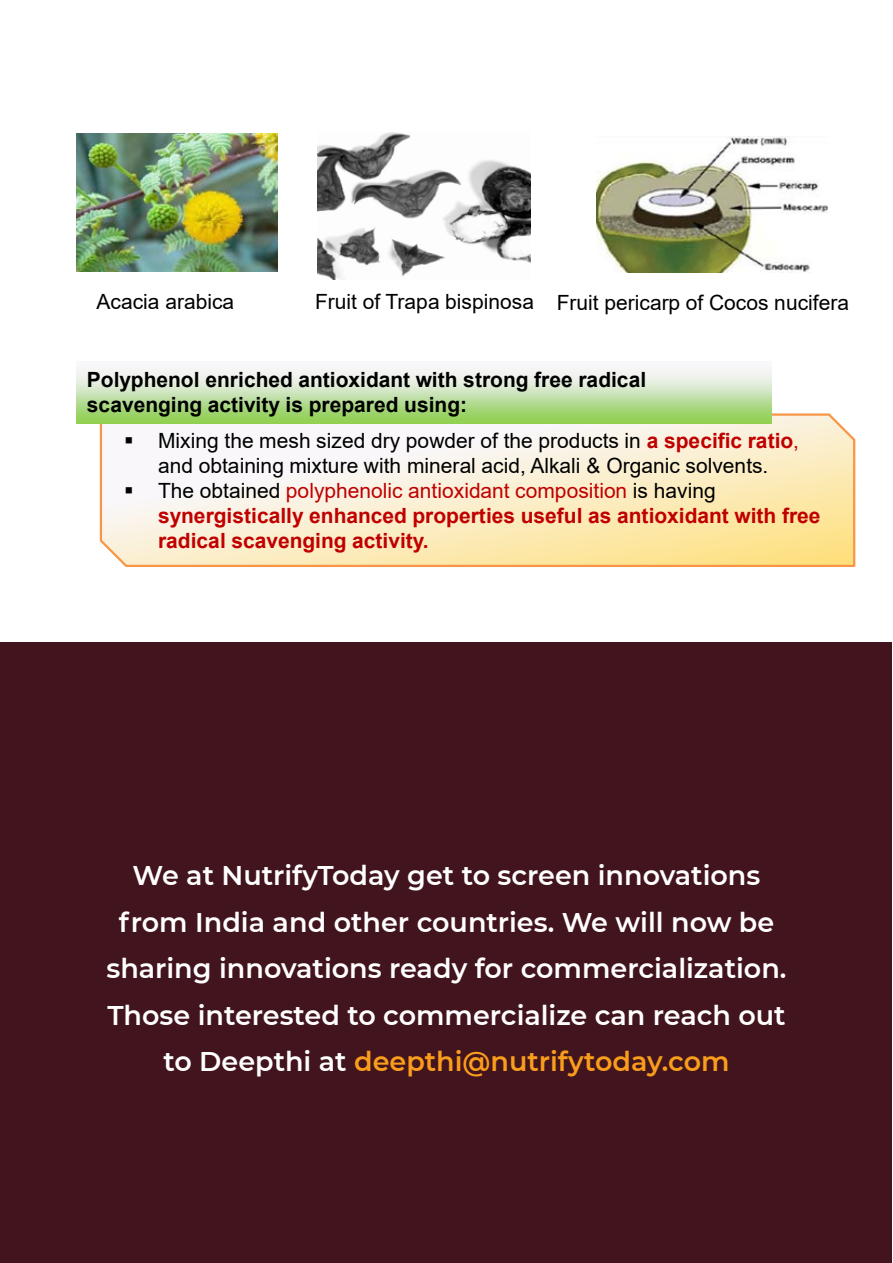
<style>
.page{position:relative;width:893px;height:1263px;background:#fff}
.page>*{position:absolute;margin:0;border:0;box-sizing:border-box;transform-origin:0 0}
.t1{font:600 27px/46.5px "Montserrat";color:#fff;text-align:center}
.t2{font:21px/25.2px "Arial";color:#000;text-align:center}
.t3{font:700 21px/25.2px "Arial";color:#c00000}
.t4{font:700 21px/25.2px "Arial";color:#000}
.s1{font-weight:700;color:#c00000}
.s2{color:#c00000}
.s3{color:#000}
.s4{font-weight:400;color:#000}
.s5{font-weight:400}
.s6{color:#f99d1c}
</style>
<div class="page">
<img style="left:76px;top:133px;width:202px;height:138px">
<img style="left:318px;top:132px;width:212px;height:148px">
<img style="left:596px;top:137px;width:232px;height:135px">
<svg style="left:99px;top:412px;width:757px;height:155px"></svg>
<div style="left:76px;top:361px;width:695px;height:62px;background:linear-gradient(to bottom,#fffcff,#90ce59)"></div>
<div style="left:0;top:642px;width:892px;height:621px;background:#42141d"></div>
<p class="t2" style="left:97px;top:289px;width:139px">Acacia arabica</p>
<p class="t2" style="left:315px;top:290px;width:535px">Fruit of Trapa bispinosa Fruit pericarp of Cocos nucifera</p>
<p class="t4" style="left:87px;top:367px;width:561px">Polyphenol enriched antioxidant with strong free radical scavenging activity is prepared using:</p>
<p class="t2" style="left:124px;top:427px;width:676px">▪ Mixing the mesh sized dry powder of the products in <span class="s1">a specific ratio</span><span class="s2">, </span>and obtaining mixture with mineral acid, Alkali &amp; Organic solvents.</p>
<p class="t3" style="left:158px;top:478px;width:664px;text-indent:-34px"><span class="s3">▪</span> <span class="s4">The obtained</span> <span class="s5">polyphenolic antioxidant composition</span> <span class="s4">is having </span>synergistically enhanced properties useful as antioxidant with free radical scavenging activity.</p>
<p class="t1" style="left:107px;top:851px;width:681px">We at NutrifyToday get to screen innovations from India and other countries. We will now be sharing innovations ready for commercialization.<br>Those interested to commercialize can reach out to Deepthi at <span class="s6">deepthi@nutrifytoday.com</span></p>
</div>
